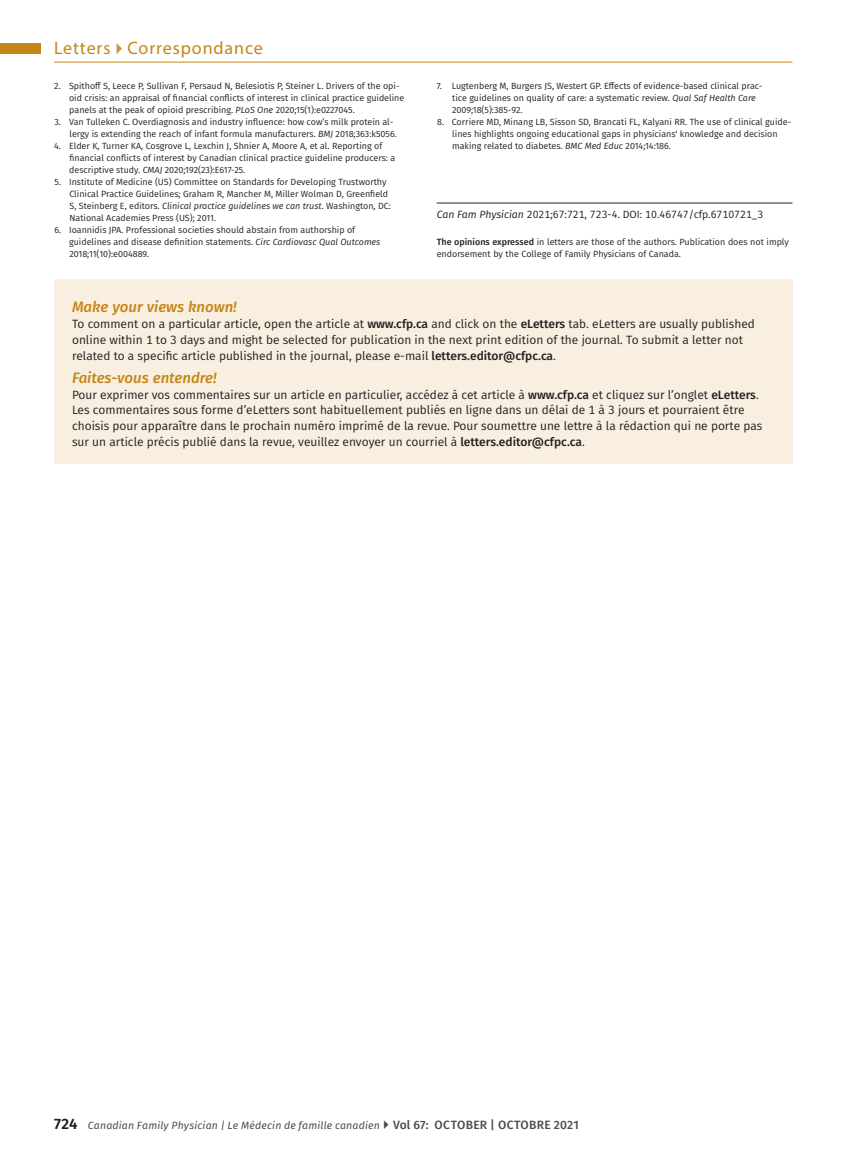
<style>
.page{position:relative;width:851px;height:1161px;background:#fff}
.page>*{position:absolute;margin:0;border:0;box-sizing:border-box;transform-origin:0 0}
.t1{font:18px "Myriad Pro";letter-spacing:.05em;color:#c58517}
.Level3Head{font:italic 500 15px "Fira Sans";color:#c58517}
.InfoBOX{font:12px/15.8px "Fira Sans";color:#231f20}
.t2{font:italic 10.5px "Fira Sans";letter-spacing:.015em;color:#4b4c4d}
.InfoLine{font:10.5px "Fira Sans";color:#231f20}
.Reference{font:9px/12px "Fira Sans";color:#231f20}
.AuthorBio{font:9px/12px "Fira Sans";color:#231f20}
.s1{font-style:italic}
.s2{font-weight:500}
.s3{font-weight:600;font-style:normal;font-size:15px;color:#231f20}
.s4{font-weight:500;font-style:normal;font-size:12px}
</style>
<div class="page">
<hr style="left:54px;top:62px;width:738px;height:1px;background:#c58517">
<div style="left:0;top:43px;width:40px;height:11px;background:#c58517"></div>
<div style="left:54px;top:279px;width:738px;height:185px;background:#f9efe0"></div>
<hr style="left:436px;top:203px;width:356px;height:1px;background:#231f20">
<h1 class="t1" style="left:54px;top:37px;width:210px">Letters Correspondance</h1>
<p class="Reference" style="left:69px;top:80px;width:337px;text-indent:-15px">2. Spithoff S, Leece P, Sullivan F, Persaud N, Belesiotis P, Steiner L. Drivers of the opi&shy;oid crisis: an appraisal of financial conflicts of interest in clinical practice guideline panels at the peak of opioid prescribing. <span class="s1">PLoS One</span> 2020;15(1):e0227045.</p>
<p class="Reference" style="left:69px;top:116px;width:329px;text-indent:-15px">3. Van Tulleken C. Overdiagnosis and industry influence: how cow’s milk protein al&shy;lergy is extending the reach of infant formula manufacturers. <span class="s1">BMJ</span> 2018;363:k5056.</p>
<p class="Reference" style="left:69px;top:140px;width:327px;text-indent:-15px">4. Elder K, Turner KA, Cosgrove L, Lexchin J, Shnier A, Moore A, et al. Reporting of financial conflicts of interest by Canadian clinical practice guideline producers: a descriptive study. <span class="s1">CMAJ</span> 2020;192(23):E617-25.</p>
<p class="Reference" style="left:69px;top:176px;width:323px;text-indent:-15px">5. Institute of Medicine (US) Committee on Standards for Developing Trustworthy Clinical Practice Guidelines; Graham R, Mancher M, Miller Wolman D, Greenfield S, Steinberg E, editors. <span class="s1">Clinical practice guidelines we can trust</span>. Washington, DC:<br>National Academies Press (US); 2011.</p>
<p class="Reference" style="left:69px;top:224px;width:313px;text-indent:-15px">6. Ioannidis JPA. Professional societies should abstain from authorship of guidelines and disease definition statements. <span class="s1">Circ Cardiovasc Qual Outcomes<br></span>2018;11(10):e004889.</p>
<p class="Reference" style="left:452px;top:80px;width:312px;text-indent:-15px">7. Lugtenberg M, Burgers JS, Westert GP. Effects of evidence-based clinical prac&shy;tice guidelines on quality of care: a systematic review. <span class="s1">Qual Saf Health Care<br></span>2009;18(5):385-92.</p>
<p class="Reference" style="left:452px;top:116px;width:341px;text-indent:-15px">8. Corriere MD, Minang LB, Sisson SD, Brancati FL, Kalyani RR. The use of clinical guide&shy;lines highlights ongoing educational gaps in physicians' knowledge and decision making related to diabetes. <span class="s1">BMC Med Educ</span> 2014;14:186.</p>
<p class="InfoLine" style="left:437px;top:207px;width:328px"><span class="s1">Can Fam Physician</span> 2021;67:721, 723-4. DOI: 10.46747/cfp.6710721_3</p>
<p class="AuthorBio" style="left:436px;top:236px;width:353px"><span class="s2">The opinions expressed</span> in letters are those of the authors. Publication does not imply endorsement by the College of Family Physicians of Canada.</p>
<p class="Level3Head" style="left:72px;top:295px;width:166px">Make your views known!</p>
<p class="InfoBOX" style="left:72px;top:316px;width:684px">To comment on a particular article, open the article at <span class="s2">www.cfp.ca</span> and click on the <span class="s2">eLetters</span> tab. eLetters are usually published online within 1 to 3 days and might be selected for publication in the next print edition of the journal. To submit a letter not related to a specific article published in the journal, please e-mail <span class="s2">letters.editor@cfpc.ca</span>.</p>
<p class="Level3Head" style="left:72px;top:366px;width:146px">Faites-vous entendre!</p>
<p class="InfoBOX" style="left:72px;top:386px;width:691px">Pour exprimer vos commentaires sur un article en particulier, accédez à cet article à <span class="s2">www.cfp.ca</span> et cliquez sur l’onglet <span class="s2">eLetters</span>.<br>Les commentaires sous forme d’eLetters sont habituellement publiés en ligne dans un délai de 1 à 3 jours et pourraient être choisis pour apparaître dans le prochain numéro imprimé de la revue. Pour soumettre une lettre à la rédaction qui ne porte pas sur un article précis publié dans la revue, veuillez envoyer un courriel à <span class="s2">letters.editor@cfpc.ca</span>.</p>
<p class="t2" style="left:54px;top:1117px;width:526px"><span class="s3">724</span> Canadian Family Physician | Le Médecin de famille canadien <span class="s4">Vol 67: OCTOBER | OCTOBRE 2021</span></p>
</div>
